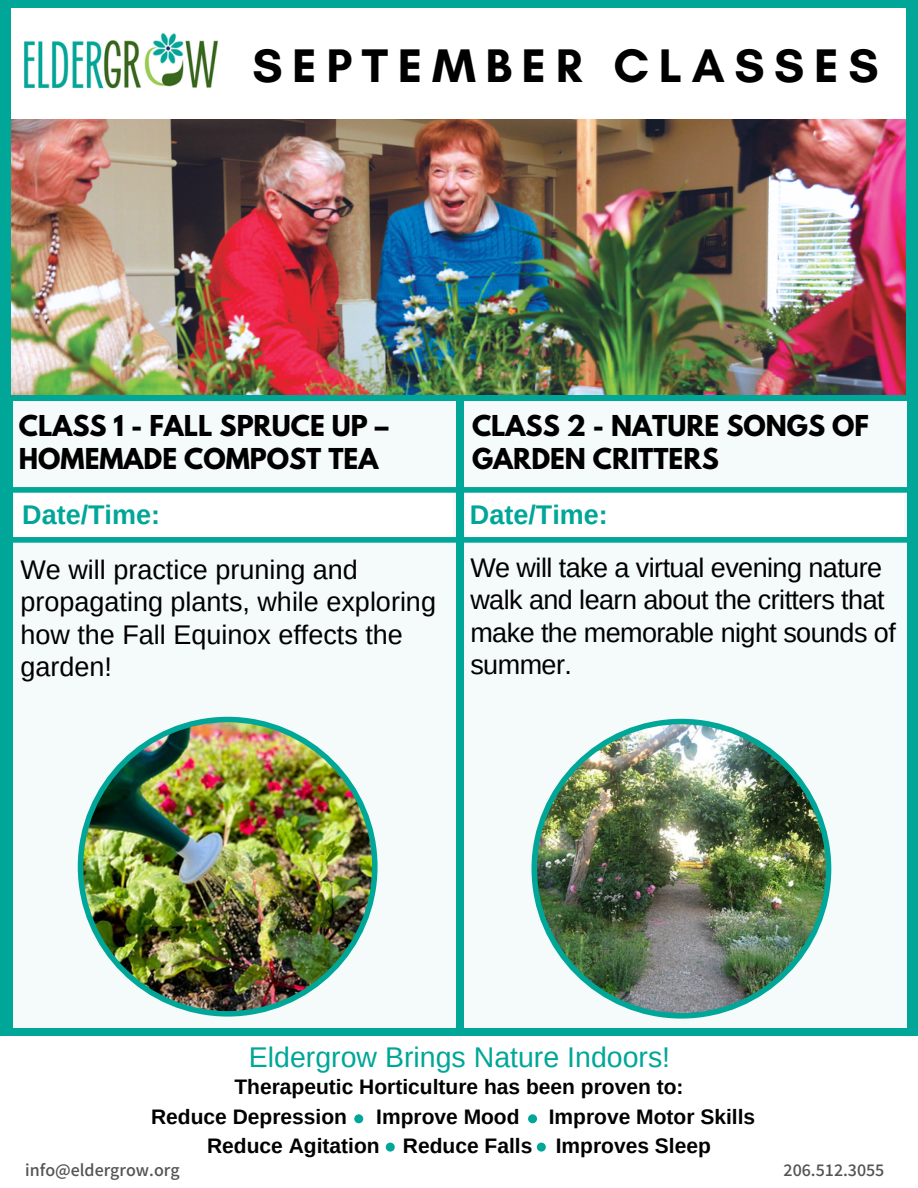
<style>
.page{position:relative;width:918px;height:1188px;background:#00a698}
.page>*{position:absolute;margin:0;border:0;box-sizing:border-box;transform-origin:0 0}
.t1{font:700 48px "Glacial Indifference";letter-spacing:.2em;color:#000}
.t2{font:28.5px "Arimo";color:#00a698}
.t3{font:27px/32.7px "Arimo";letter-spacing:-.02em;color:#000}
.t4{font:27px/32.7px "Arimo";color:#000}
.t5{font:700 27px "Arimo";color:#00a698}
.t6{font:700 25.5px/32.7px "League Spartan";color:#000}
.t7{font:700 21px/29.2px "Arimo";color:#000}
.t8{font:500 18px "Mada";color:#545454}
</style>
<div class="page">
<div style="left:13px;top:402px;width:443px;height:626px;background:#f4fbfa"></div>
<img style="left:78px;top:717px;width:300px;height:300px">
<div style="left:464px;top:402px;width:442px;height:626px;background:#f4fbfa"></div>
<img style="left:532px;top:719px;width:299px;height:300px">
<div style="left:0;top:1036px;width:918px;height:152px;background:#fff"></div>
<div style="left:354px;top:1114px;width:9px;height:9px;background:#00a698;border-radius:50%"></div>
<div style="left:528px;top:1114px;width:9px;height:9px;background:#00a698;border-radius:50%"></div>
<div style="left:386px;top:1143px;width:9px;height:9px;background:#00a698;border-radius:50%"></div>
<div style="left:537px;top:1143px;width:9px;height:9px;background:#00a698;border-radius:50%"></div>
<div style="left:12px;top:8px;width:894px;height:112px;background:#fff"></div>
<img style="left:24px;top:32px;width:194px;height:57px">
<img style="left:11px;top:120px;width:895px;height:274px">
<div style="left:466px;top:493px;width:438px;height:44px;background:#fff"></div>
<div style="left:16px;top:493px;width:437px;height:44px;background:#fff"></div>
<div style="left:10px;top:487px;width:908px;height:6px;background:#00a698"></div>
<div style="left:2px;top:537px;width:912px;height:6px;background:#00a698"></div>
<h1 class="t1" style="left:252px;top:36px;width:628px">SEPTEMBER CLASSES</h1>
<p class="t6" style="left:19px;top:413px;width:371px">CLASS 1 - FALL SPRUCE UP –<br>HOMEMADE COMPOST TEA</p>
<p class="t6" style="left:472px;top:413px;width:398px">CLASS 2 - NATURE SONGS OF<br>GARDEN CRITTERS</p>
<p class="t5" style="left:470px;top:500px;width:139px">Date/Time:</p>
<p class="t3" style="left:470px;top:551px;width:427px">We will take a virtual evening nature walk and learn about the critters that make the memorable night sounds of summer.</p>
<p class="t5" style="left:22px;top:500px;width:139px">Date/Time:</p>
<p class="t4" style="left:20px;top:553px;width:417px">We will practice pruning and propagating plants, while exploring how the Fall Equinox effects the garden!</p>
<h2 class="t2" style="left:249px;top:1041px;width:423px">Eldergrow Brings Nature Indoors!</h2>
<p class="t7" style="left:151px;top:1073px;width:534px;text-indent:83px">Therapeutic Horticulture has been proven to:<br>Reduce Depression</p>
<p class="t7" style="left:207px;top:1102px;width:550px;text-indent:342px">Improve Motor Skills<br>Reduce Agitation Reduce Falls Improves Sleep</p>
<p class="t7" style="left:376px;top:1102px;width:145px">Improve Mood</p>
<p class="t8" style="left:25px;top:1160px;width:156px">info@eldergrow.org</p>
<p class="t8" style="left:784px;top:1160px;width:102px">206.512.3055</p>
</div>
